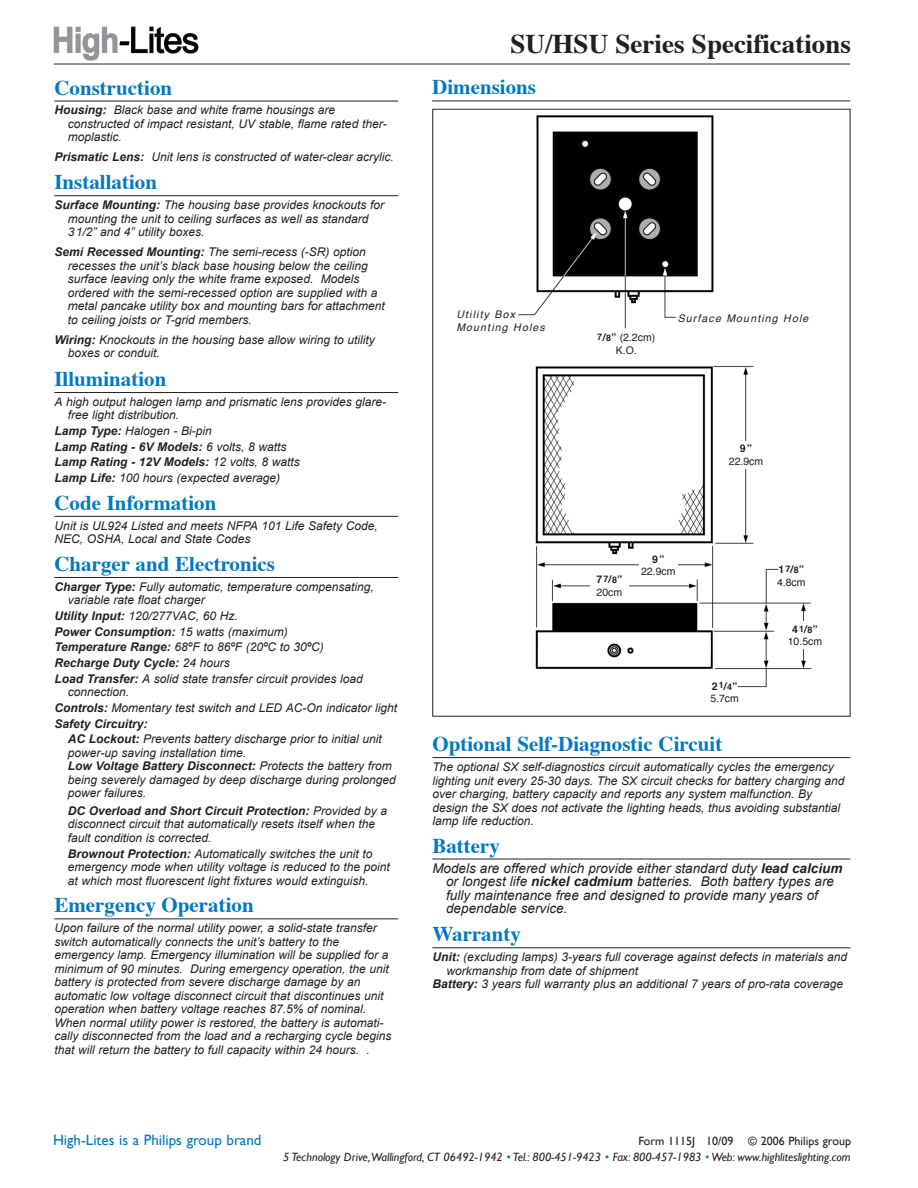
<style>
.page{position:relative;width:918px;height:1188px;background:#fff}
.page>*{position:absolute;margin:0;border:0;box-sizing:border-box;transform-origin:0 0}
.t1{font:700 27px "Times";color:#231f20}
.t2{font:700 21px "Times";color:#0079c2}
.t3{font:15px "Gill Sans";color:#0079c2}
.t4{font:italic 13.5px/13.5px "Arial";color:#231f20}
.t5{font:italic 12px/13.5px "Arial";color:#231f20}
.t6{font:italic 12px/15.9px "Gill Sans";color:#231f20;text-align:right}
.t7{font:10.5px/12.6px "Helvetica";color:#231f20}
.t8{font:italic 10.5px/12.6px "Helvetica";letter-spacing:.11em;color:#231f20}
.t9{font:700 10.5px "Helvetica";color:#231f20}
.s1{font-weight:700}
.s2{font-weight:700;font-size:9px}
.s3{font-style:normal}
.s4{color:#0079c2}
</style>
<div class="page">
<img style="left:518px;top:115px;width:294px;height:573px">
<hr style="left:54px;top:101px;width:344px;height:1px;background:#231f20">
<hr style="left:54px;top:195px;width:344px;height:1px;background:#231f20">
<hr style="left:54px;top:392px;width:344px;height:1px;background:#231f20">
<hr style="left:54px;top:516px;width:344px;height:1px;background:#231f20">
<hr style="left:54px;top:577px;width:344px;height:1px;background:#231f20">
<hr style="left:54px;top:919px;width:344px;height:1px;background:#231f20">
<hr style="left:432px;top:101px;width:419px;height:1px;background:#231f20">
<hr style="left:432px;top:757px;width:418px;height:1px;background:#231f20">
<hr style="left:432px;top:859px;width:418px;height:1px;background:#231f20">
<hr style="left:432px;top:948px;width:418px;height:1px;background:#231f20">
<div style="left:591px;top:330px;width:70px;height:29px;background:#fff"></div>
<div style="left:727px;top:442px;width:38px;height:27px;background:#fff"></div>
<div style="left:639px;top:552px;width:38px;height:27px;background:#fff"></div>
<div style="left:590px;top:572px;width:39px;height:27px;background:#fff"></div>
<div style="left:786px;top:622px;width:38px;height:27px;background:#fff"></div>
<img style="left:53px;top:26px;width:146px;height:35px">
<hr style="left:54px;top:64px;width:796px;height:1px;background:#231f20">
<h2 class="t2" style="left:54px;top:79px;width:119px">Construction</h2>
<p class="t5" style="left:68px;top:104px;width:320px;text-indent:-13px"><span class="s1">Housing:</span> Black base and white frame housings are constructed of impact resistant, UV stable, flame rated ther&shy;moplastic.</p>
<p class="t5" style="left:54px;top:151px;width:341px"><span class="s1">Prismatic Lens:</span> Unit lens is constructed of water-clear acrylic.</p>
<h2 class="t2" style="left:54px;top:173px;width:104px">Installation</h2>
<p class="t5" style="left:68px;top:198px;width:318px;text-indent:-13px"><span class="s1">Surface Mounting:</span> The housing base provides knockouts for mounting the unit to ceiling surfaces as well as standard<br>31/2” and 4” utility boxes.</p>
<p class="t5" style="left:68px;top:245px;width:318px;text-indent:-13px"><span class="s1">Semi Recessed Mounting:</span> The semi-recess (-SR) option recesses the unit’s black base housing below the ceiling surface leaving only the white frame exposed. Models ordered with the semi-recessed option are supplied with a metal pancake utility box and mounting bars for attachment to ceiling joists or T-grid members.</p>
<p class="t5" style="left:68px;top:333px;width:308px;text-indent:-13px"><span class="s1">Wiring:</span> Knockouts in the housing base allow wiring to utility boxes or conduit.</p>
<h2 class="t2" style="left:54px;top:370px;width:114px">Illumination</h2>
<p class="t5" style="left:68px;top:395px;width:319px;text-indent:-13px">A high output halogen lamp and prismatic lens provides glare&shy;free light distribution.</p>
<p class="t5" style="left:54px;top:423px;width:247px;line-height:15.6px"><span class="s1">Lamp Type:</span> Halogen - Bi-pin<br><span class="s1">Lamp Rating - 6V Models:</span> 6 volts, 8 watts <span class="s1">Lamp Rating - 12V Models:</span> 12 volts, 8 watts <span class="s1">Lamp Life:</span> 100 hours (expected average)</p>
<h2 class="t2" style="left:54px;top:494px;width:164px">Code Information</h2>
<p class="t5" style="left:55px;top:519px;width:325px">Unit is UL924 Listed and meets NFPA 101 Life Safety Code,<br>NEC, OSHA, Local and State Codes</p>
<h2 class="t2" style="left:54px;top:555px;width:222px">Charger and Electronics</h2>
<p class="t5" style="left:68px;top:580px;width:307px;text-indent:-13px"><span class="s1">Charger Type:</span> Fully automatic, temperature compensating, variable rate float charger</p>
<p class="t5" style="left:54px;top:608px;width:310px;line-height:15.6px"><span class="s1">Utility Input:</span> 120/277VAC, 60 Hz.<br><span class="s1">Power Consumption:</span> 15 watts (maximum)<br><span class="s1">Temperature Range:</span> 68ºF to 86ºF (20ºC to 30ºC)<br><span class="s1">Recharge Duty Cycle:</span> 24 hours<br><span class="s1">Load Transfer:</span> A solid state transfer circuit provides load</p>
<p class="t5" style="left:54px;top:684px;width:344px;line-height:15.6px;text-indent:14px">connection.<br><span class="s1">Controls:</span> Momentary test switch and LED AC-On indicator light<br><span class="s1">Safety Circuitry:</span></p>
<p class="t5" style="left:68px;top:732px;width:329px"><span class="s1">AC Lockout:</span> Prevents battery discharge prior to initial unit power-up saving installation time.<br><span class="s1">Low Voltage Battery Disconnect:</span> Protects the battery from being severely damaged by deep discharge during prolonged power failures.</p>
<p class="t5" style="left:68px;top:804px;width:321px"><span class="s1">DC Overload and Short Circuit Protection:</span> Provided by a disconnect circuit that automatically resets itself when the fault condition is corrected.</p>
<p class="t5" style="left:68px;top:847px;width:323px"><span class="s1">Brownout Protection:</span> Automatically switches the unit to emergency mode when utility voltage is reduced to the point at which most fluorescent light fixtures would extinguish.</p>
<h2 class="t2" style="left:54px;top:897px;width:201px">Emergency Operation</h2>
<p class="t5" style="left:54px;top:921px;width:339px">Upon failure of the normal utility power, a solid-state transfer switch automatically connects the unit’s battery to the emergency lamp. Emergency illumination will be supplied for a minimum of 90 minutes. During emergency operation, the unit battery is protected from severe discharge damage by an automatic low voltage disconnect circuit that discontinues unit operation when battery voltage reaches 87.5% of nominal.<br>When normal utility power is restored, the battery is automati&shy;cally disconnected from the load and a recharging cycle begins that will return the battery to full capacity within 24 hours. .</p>
<h1 class="t1" style="left:511px;top:33px;width:342px">SU/HSU Series Specifications</h1>
<h2 class="t2" style="left:432px;top:79px;width:105px">Dimensions</h2>
<p class="t8" style="left:456px;top:309px;width:90px">Utility Box<br>Mounting Holes</p>
<p class="t7" style="left:597px;top:332px;width:60px;text-align:center"><span class="s2">7</span><span class="s1">/</span><span class="s2">8</span><span class="s1">”</span> (2.2cm)<br>K.O.</p>
<p class="t8" style="left:678px;top:313px;width:132px">Surface Mounting Hole</p>
<p class="t9" style="left:740px;top:444px;width:14px">9”</p>
<p class="t7" style="left:729px;top:456px;width:36px">22.9cm</p>
<p class="t7" style="left:597px;top:574px;width:27px"><span class="s1">7</span><span class="s2">7</span><span class="s1">/</span><span class="s2">8</span><span class="s1">”<br></span>20cm</p>
<p class="t9" style="left:652px;top:555px;width:14px">9”</p>
<p class="t7" style="left:641px;top:566px;width:36px">22.9cm</p>
<p class="t7" style="left:710px;top:680px;width:30px"><span class="s1">2</span><span class="s2">1</span><span class="s1">/</span><span class="s2">4</span><span class="s1">”<br></span>5.7cm</p>
<p class="t7" style="left:777px;top:564px;width:30px"><span class="s1">1</span><span class="s2">7</span><span class="s1">/</span><span class="s2">8</span><span class="s1">”<br></span>4.8cm</p>
<p class="t7" style="left:788px;top:624px;width:36px;text-align:center"><span class="s1">4</span><span class="s2">1</span><span class="s1">/</span><span class="s2">8</span><span class="s1">”<br></span>10.5cm</p>
<h2 class="t2" style="left:432px;top:735px;width:291px">Optional Self-Diagnostic Circuit</h2>
<p class="t5" style="left:432px;top:760px;width:414px">The optional SX self-diagnostics circuit automatically cycles the emergency lighting unit every 25-30 days. The SX circuit checks for battery charging and over charging, battery capacity and reports any system malfunction. By design the SX does not activate the lighting heads, thus avoiding substantial lamp life reduction.</p>
<h2 class="t2" style="left:432px;top:837px;width:69px">Battery</h2>
<p class="t4" style="left:446px;top:861px;width:398px;text-indent:-14px">Models are offered which provide either standard duty <span class="s1">lead calcium </span>or longest life <span class="s1">nickel cadmium</span> batteries. Both battery types are fully maintenance free and designed to provide many years of dependable service.</p>
<h2 class="t2" style="left:432px;top:925px;width:90px">Warranty</h2>
<p class="t5" style="left:432px;top:950px;width:416px"><span class="s1">Unit:</span> (excluding lamps) 3-years full coverage against defects in materials and</p>
<p class="t5" style="left:447px;top:964px;width:193px">workmanship from date of shipment</p>
<p class="t5" style="left:432px;top:977px;width:412px"><span class="s1">Battery:</span> 3 years full warranty plus an additional 7 years of pro-rata coverage</p>
<p class="t3" style="left:53px;top:1131px;width:210px">High-Lites is a Philips group brand</p>
<p class="t6" style="left:283px;top:1133px;width:569px"><span class="s3">Form 1115J 10/09 © 2006 Philips group<br></span>5 Technology Drive,Wallingford, CT 06492-1942 <span class="s4">•</span> Tel.: 800-451-9423 <span class="s4">•</span> Fax: 800-457-1983 <span class="s4">•</span> Web: www.highliteslighting.com</p>
</div>
